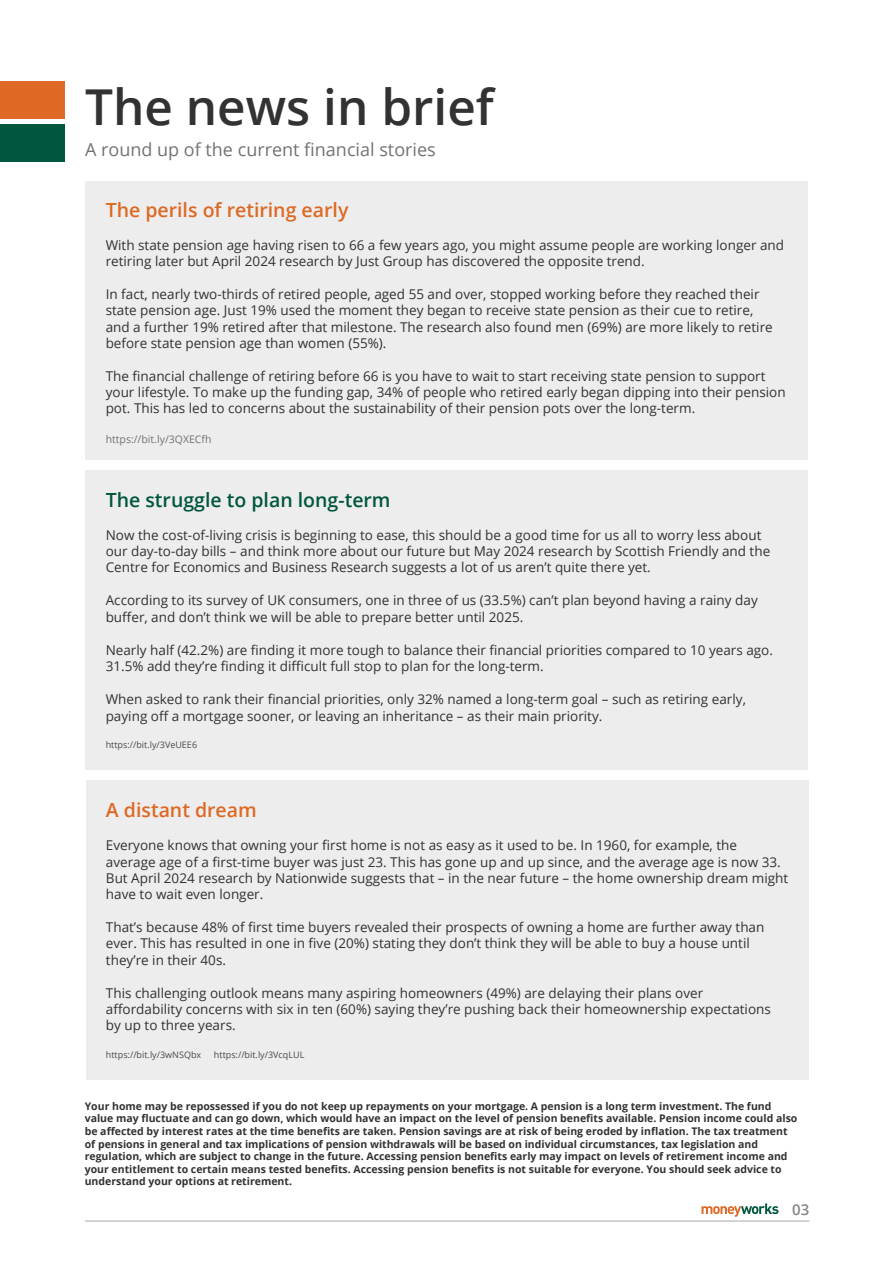
<style>
.page{position:relative;width:893px;height:1263px;background:#fff}
.page>*{position:absolute;margin:0;border:0;box-sizing:border-box;transform-origin:0 0}
.t1{font:600 49.5px "Open Sans";color:#333232}
.t2{font:600 19.5px "Open Sans";color:#dd6924}
.t3{font:600 19.5px "Open Sans";color:#00563f}
.t4{font:18px "Open Sans";color:#757172}
.t5{font:600 15px "Open Sans";color:#878787}
.t6{font:13.5px/16.2px "Open Sans";color:#333232}
.t7{font:700 10.5px/12.6px "Open Sans";color:#333232}
.t8{font:10.5px "Open Sans";color:#757172}
.t9{font:9px "Open Sans";color:#4a4a4a}
</style>
<div class="page">
<div style="left:85px;top:181px;width:723px;height:279px;background:#ededed"></div>
<hr style="left:85px;top:1220px;width:724px;height:1px;background:#b3b2b2">
<div style="left:0;top:81px;width:65px;height:38px;background:#dd6924"></div>
<div style="left:0;top:124px;width:65px;height:37px;background:#00563f"></div>
<svg style="left:702px;top:1203px;width:76px;height:14px"></svg>
<div style="left:85px;top:470px;width:723px;height:299px;background:#ededed"></div>
<div style="left:86px;top:780px;width:723px;height:299px;background:#ededed"></div>
<h1 class="t1" style="left:85px;top:73px;width:410px">The news in brief</h1>
<h3 class="t4" style="left:85px;top:137px;width:352px">A round up of the current financial stories</h3>
<h2 class="t2" style="left:106px;top:196px;width:244px">The perils of retiring early</h2>
<p class="t6" style="left:106px;top:236px;width:680px">With state pension age having risen to 66 a few years ago, you might assume people are working longer and retiring later but April 2024 research by Just Group has discovered the opposite trend.</p>
<p class="t6" style="left:106px;top:286px;width:669px">In fact, nearly two-thirds of retired people, aged 55 and over, stopped working before they reached their state pension age. Just 19% used the moment they began to receive state pension as their cue to retire, and a further 19% retired after that milestone. The research also found men (69%) are more likely to retire before state pension age than women (55%).</p>
<p class="t6" style="left:106px;top:368px;width:681px">The financial challenge of retiring before 66 is you have to wait to start receiving state pension to support your lifestyle. To make up the funding gap, 34% of people who retired early began dipping into their pension pot. This has led to concerns about the sustainability of their pension pots over the long-term.</p>
<p class="t8" style="left:106px;top:432px;width:107px">https://bit.ly/3QXECfh</p>
<h2 class="t3" style="left:106px;top:486px;width:286px">The struggle to plan long-term</h2>
<p class="t6" style="left:106px;top:526px;width:666px">Now the cost-of-living crisis is beginning to ease, this should be a good time for us all to worry less about our day-to-day bills – and think more about our future but May 2024 research by Scottish Friendly and the<br>Centre for Economics and Business Research suggests a lot of us aren’t quite there yet.</p>
<p class="t6" style="left:106px;top:592px;width:654px">According to its survey of UK consumers, one in three of us (33.5%) can’t plan beyond having a rainy day buffer, and don’t think we will be able to prepare better until 2025.</p>
<p class="t6" style="left:106px;top:641px;width:669px">Nearly half (42.2%) are finding it more tough to balance their financial priorities compared to 10 years ago.<br>31.5% add they’re finding it difficult full stop to plan for the long-term.</p>
<p class="t6" style="left:106px;top:691px;width:642px">When asked to rank their financial priorities, only 32% named a long-term goal – such as retiring early, paying off a mortgage sooner, or leaving an inheritance – as their main priority.</p>
<p class="t9" style="left:106px;top:739px;width:93px">https://bit.ly/3VeUEE6</p>
<h2 class="t2" style="left:106px;top:797px;width:152px">A distant dream</h2>
<p class="t6" style="left:106px;top:837px;width:684px">Everyone knows that owning your first home is not as easy as it used to be. In 1960, for example, the average age of a first-time buyer was just 23. This has gone up and up since, and the average age is now 33.<br>But April 2024 research by Nationwide suggests that – in the near future – the home ownership dream might have to wait even longer.</p>
<p class="t6" style="left:106px;top:919px;width:660px">That’s because 48% of first time buyers revealed their prospects of owning a home are further away than ever. This has resulted in one in five (20%) stating they don’t think they will be able to buy a house until they’re in their 40s.</p>
<p class="t6" style="left:106px;top:984px;width:666px">This challenging outlook means many aspiring homeowners (49%) are delaying their plans over affordability concerns with six in ten (60%) saying they’re pushing back their homeownership expectations by up to three years.</p>
<p class="t9" style="left:106px;top:1049px;width:97px">https://bit.ly/3wNSQbx</p>
<p class="t9" style="left:214px;top:1049px;width:92px">https://bit.ly/3VcqLUL</p>
<p class="t7" style="left:85px;top:1099px;width:714px">Your home may be repossessed if you do not keep up repayments on your mortgage. A pension is a long term investment. The fund value may fluctuate and can go down, which would have an impact on the level of pension benefits available. Pension income could also be affected by interest rates at the time benefits are taken. Pension savings are at risk of being eroded by inflation. The tax treatment of pensions in general and tax implications of pension withdrawals will be based on individual circumstances, tax legislation and regulation, which are subject to change in the future. Accessing pension benefits early may impact on levels of retirement income and your entitlement to certain means tested benefits. Accessing pension benefits is not suitable for everyone. You should seek advice to understand your options at retirement.</p>
<p class="t5" style="left:792px;top:1199px;width:19px">03</p>
</div>
